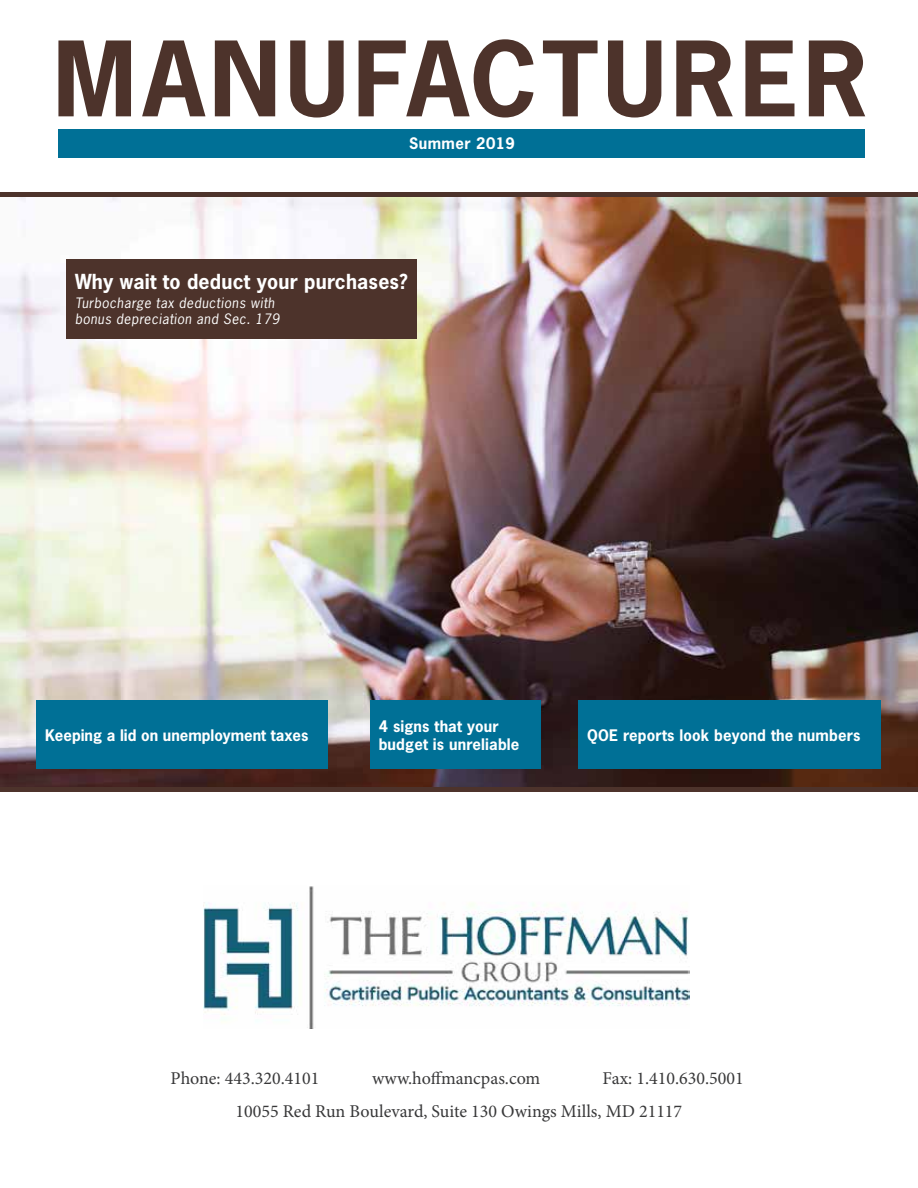
<style>
.page{position:relative;width:918px;height:1188px;background:#fff}
.page>*{position:absolute;margin:0;border:0;box-sizing:border-box;transform-origin:0 0}
.t1{font:700 97.5px "News Gothic Std";letter-spacing:.05em;color:#4d332b}
.t2{font:700 19.5px "News Gothic Std";letter-spacing:.01em;color:#fff}
.t3{font:18px/32.4px "Minion Pro";color:#383839}
.t4{font:700 15px/18px "News Gothic Std";letter-spacing:.01em;color:#fff}
.t5{font:700 15px "News Gothic Std";letter-spacing:.03em;color:#fff}
.t6{font:italic 13.5px/16.2px "News Gothic Std";letter-spacing:.04em;color:#fff}
</style>
<div class="page">
<img style="left:0;top:197px;width:918px;height:590px">
<div style="left:58px;top:129px;width:808px;height:29px;background:#007096"></div>
<div style="left:370px;top:700px;width:171px;height:70px;background:#007096"></div>
<div style="left:578px;top:700px;width:303px;height:70px;background:#007096"></div>
<div style="left:36px;top:700px;width:292px;height:70px;background:#007096"></div>
<div style="left:66px;top:259px;width:351px;height:80px;background:#4d332b"></div>
<hr style="left:0;top:192px;width:918px;height:4px;background:#4d332b">
<div style="left:0;top:787px;width:918px;height:5px;background:#4d332b"></div>
<img style="left:204px;top:886px;width:485px;height:143px">
<h1 class="t1" style="left:53px;top:15px;width:816px">MANUFACTURER</h1>
<p class="t5" style="left:409px;top:133px;width:107px">Summer 2019</p>
<p class="t2" style="left:75px;top:269px;width:335px">Why wait to deduct your purchases?</p>
<p class="t6" style="left:75px;top:295px;width:206px">Turbocharge tax deductions with bonus depreciation and Sec. 179</p>
<p class="t4" style="left:379px;top:717px;width:142px">4 signs that your budget is unreliable</p>
<p class="t4" style="left:45px;top:726px;width:265px">Keeping a lid on unemployment taxes</p>
<p class="t4" style="left:587px;top:726px;width:275px">QOE reports look beyond the numbers</p>
<p class="t3" style="left:171px;top:1063px;width:150px">Phone: 443.320.4101</p>
<p class="t3" style="left:372px;top:1063px;width:170px">www.hoffmancpas.com</p>
<p class="t3" style="left:235px;top:1063px;width:510px;text-indent:367px">Fax: 1.410.630.5001<br>10055 Red Run Boulevard, Suite 130 Owings Mills, MD 21117</p>
</div>
